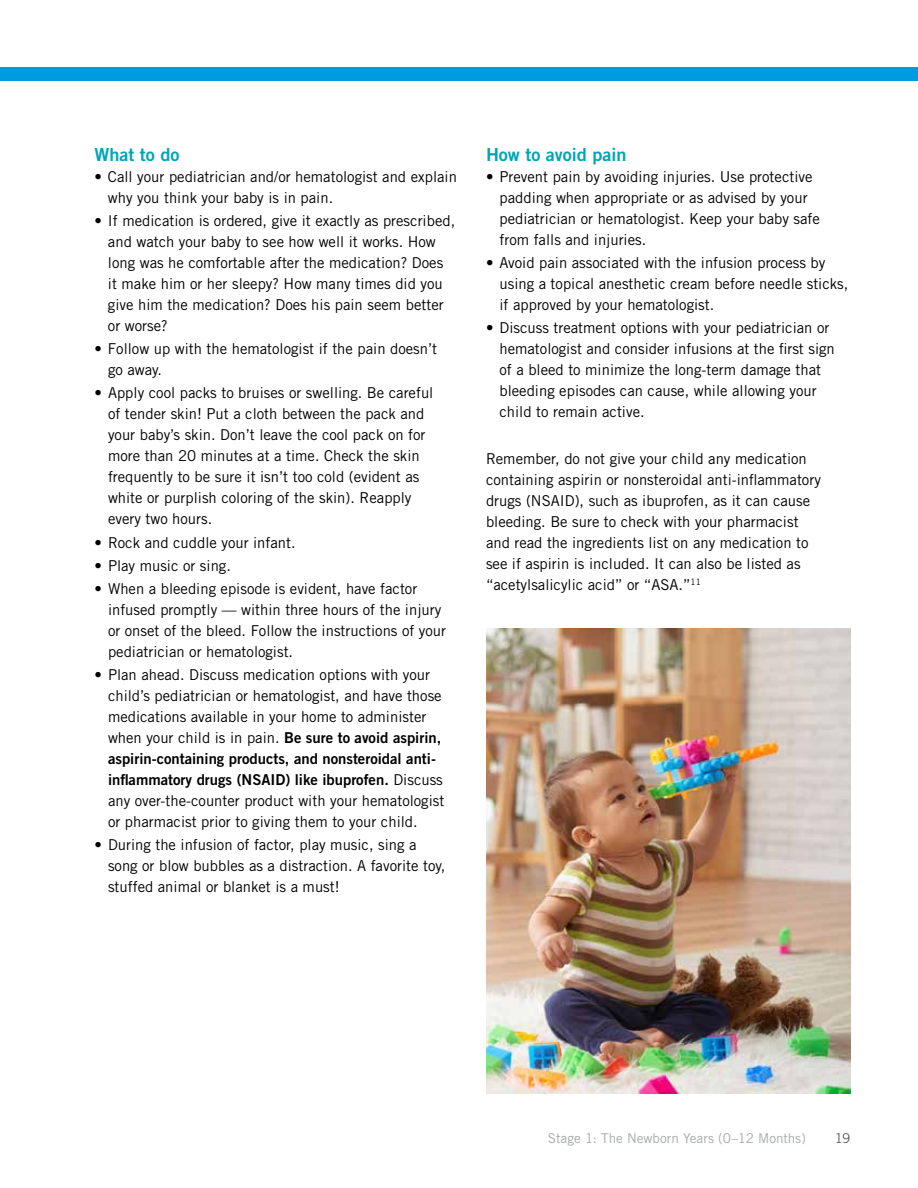
<style>
.page{position:relative;width:918px;height:1188px;background:#fff}
.page>*{position:absolute;margin:0;border:0;box-sizing:border-box;transform-origin:0 0}
.t1{font:18px "Trade Gothic Bold Two";color:#00a4b6}
.t2{font:15px/21px "Trade Gothic";color:#000}
.t3{font:15px/21px "Trade Gothic Bold Two";color:#000}
.t4{font:13.5px "Trade Gothic";color:#a7a9ac}
.t5{font:13.5px "Trade Gothic";color:#58595b}
.s1{font-family:"Trade Gothic Bold Two"}
.s2{font-family:"Trade Gothic"}
</style>
<div class="page">
<div style="left:0;top:68px;width:918px;height:13px;background:#009bdf"></div>
<img style="left:486px;top:628px;width:364px;height:466px">
<p class="t1" style="left:94px;top:143px;width:86px">What to do</p>
<p class="t2" style="left:108px;top:166px;width:350px;text-indent:-13px">• Call your pediatrician and/or hematologist and explain why you think your baby is in pain.</p>
<p class="t2" style="left:108px;top:210px;width:349px;text-indent:-13px">• If medication is ordered, give it exactly as prescribed, and watch your baby to see how well it works. How long was he comfortable after the medication? Does it make him or her sleepy? How many times did you give him the medication? Does his pain seem better or worse?</p>
<p class="t2" style="left:108px;top:338px;width:331px;text-indent:-14px">• Follow up with the hematologist if the pain doesn’t go away.</p>
<p class="t2" style="left:108px;top:382px;width:327px;text-indent:-13px">• Apply cool packs to bruises or swelling. Be careful of tender skin! Put a cloth between the pack and your baby’s skin. Don’t leave the cool pack on for more than 20 minutes at a time. Check the skin frequently to be sure it isn’t too cold (evident as white or purplish coloring of the skin). Reapply every two hours.</p>
<p class="t2" style="left:95px;top:532px;width:203px">• Rock and cuddle your infant.</p>
<p class="t2" style="left:95px;top:555px;width:138px">• Play music or sing.</p>
<p class="t2" style="left:108px;top:578px;width:340px;text-indent:-13px">• When a bleeding episode is evident, have factor infused promptly — within three hours of the injury or onset of the bleed. Follow the instructions of your pediatrician or hematologist.</p>
<p class="t2" style="left:108px;top:664px;width:335px;text-indent:-13px">• Plan ahead. Discuss medication options with your child’s pediatrician or hematologist, and have those medications available in your home to administer when your child is in pain. <span class="s1">Be sure to avoid aspirin,</span></p>
<p class="t3" style="left:108px;top:748px;width:336px">aspirin-containing products, and nonsteroidal anti&shy;inflammatory drugs (NSAID) like ibuprofen. <span class="s2">Discuss</span></p>
<p class="t2" style="left:108px;top:790px;width:338px">any over-the-counter product with your hematologist or pharmacist prior to giving them to your child.</p>
<p class="t2" style="left:108px;top:834px;width:339px;text-indent:-13px">• During the infusion of factor, play music, sing a song or blow bubbles as a distraction. A favorite toy, stuffed animal or blanket is a must!</p>
<p class="t1" style="left:486px;top:143px;width:142px">How to avoid pain</p>
<p class="t2" style="left:499px;top:166px;width:322px;text-indent:-13px">• Prevent pain by avoiding injuries. Use protective padding when appropriate or as advised by your pediatrician or hematologist. Keep your baby safe from falls and injuries.</p>
<p class="t2" style="left:499px;top:252px;width:350px;text-indent:-13px">• Avoid pain associated with the infusion process by using a topical anesthetic cream before needle sticks, if approved by your hematologist.</p>
<p class="t2" style="left:499px;top:317px;width:337px;text-indent:-13px">• Discuss treatment options with your pediatrician or hematologist and consider infusions at the first sign of a bleed to minimize the long-term damage that bleeding episodes can cause, while allowing your child to remain active.</p>
<p class="t2" style="left:486px;top:448px;width:336px">Remember, do not give your child any medication containing aspirin or nonsteroidal anti-inflammatory drugs (NSAID), such as ibuprofen, as it can cause bleeding. Be sure to check with your pharmacist and read the ingredients list on any medication to see if aspirin is included. It can also be listed as “acetylsalicylic acid” or “ASA.”<sup>11</sup></p>
<p class="t4" style="left:548px;top:1130px;width:259px">Stage 1: The Newborn Years (0–12 Months)</p>
<p class="t5" style="left:835px;top:1130px;width:17px">19</p>
</div>
